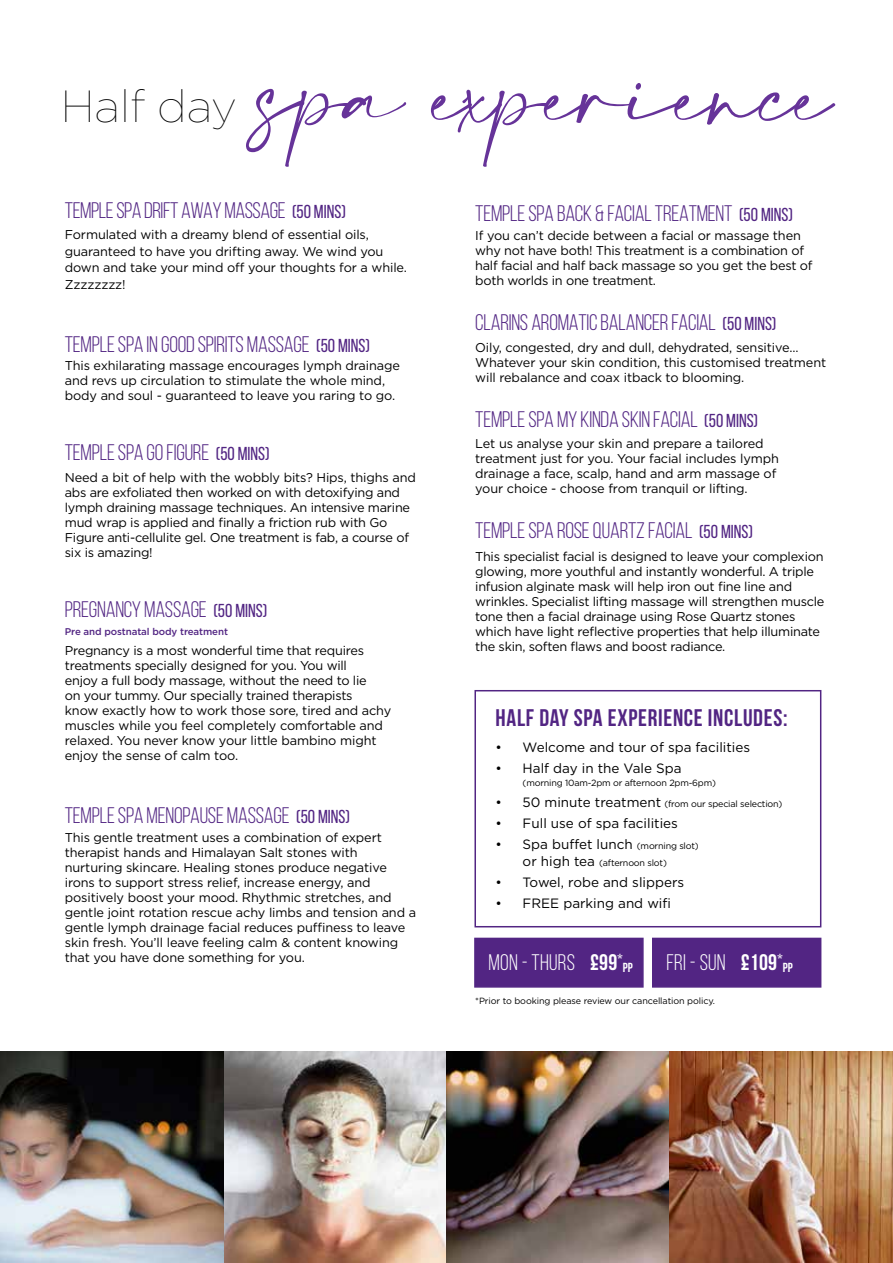
<style>
.page{position:relative;width:893px;height:1263px;background:#fff}
.page>*{position:absolute;margin:0;border:0;box-sizing:border-box;transform-origin:0 0}
.t1{font:72px "Amalfi Coast";color:#639}
.t2{font:700 24px "Bebas Neue";letter-spacing:.03em;color:#522583}
.t3{font:22.5px "Bebas Neue";letter-spacing:-.01em;color:#522583}
.t4{font:22.5px "Bebas Neue";letter-spacing:.01em;color:#fff}
.t5{font:13.5px "Gotham";color:#000}
.t6{font:700 13.05px "Bebas Neue";color:#fff}
.t7{font:12.75px/15px "Gotham";letter-spacing:-.02em;color:#000}
.t8{font:500 9.75px "Gotham";letter-spacing:-.01em;color:#522583}
.t9{font:9px "Gotham";letter-spacing:-.02em;color:#000}
.s1{font-family:"Gotham";font-weight:100;font-size:45px;color:#000}
.s2{font-size:18.75px}
.s3{font-size:13.5px}
.s4{font-size:9px}
.s5{font-weight:700}
</style>
<div class="page">
<img style="left:0;top:1051px;width:893px;height:212px">
<div style="left:474px;top:690px;width:347px;height:237px;border:2px solid #522583"></div>
<div style="left:474px;top:938px;width:170px;height:50px;background:#522583;border:2px solid #522583"></div>
<div style="left:652px;top:938px;width:169px;height:50px;background:#522583;border:2px solid #522583"></div>
<h1 class="t1" style="left:61px;top:55px;width:773px"><span class="s1">Half day</span> spa experience</h1>
<h3 class="t3" style="left:65px;top:198px;width:283px">TEMPLE SPA DRIFT AWAY MASSAGE <span class="s2">(50 MINS)</span></h3>
<p class="t7" style="left:65px;top:226px;width:344px;line-height:16.5px">Formulated with a dreamy blend of essential oils, guaranteed to have you drifting away. We wind you down and take your mind off your thoughts for a while.<br>Zzzzzzzz!</p>
<h3 class="t3" style="left:65px;top:332px;width:307px">TEMPLE SPA IN GOOD SPIRITS MASSAGE <span class="s2">(50 MINS)</span></h3>
<p class="t7" style="left:65px;top:358px;width:337px">This exhilarating massage encourages lymph drainage and revs up circulation to stimulate the whole mind, body and soul - guaranteed to leave you raring to go.</p>
<h3 class="t3" style="left:65px;top:441px;width:206px">TEMPLE SPA GO FIGURE <span class="s2">(50 MINS)</span></h3>
<p class="t7" style="left:65px;top:470px;width:353px">Need a bit of help with the wobbly bits? Hips, thighs and abs are exfoliated then worked on with detoxifying and lymph draining massage techniques. An intensive marine mud wrap is applied and finally a friction rub with Go Figure anti-cellulite gel. One treatment is fab, a course of six is amazing!</p>
<h3 class="t3" style="left:65px;top:597px;width:204px">PREGNANCY MASSAGE <span class="s2">(50 MINS)</span></h3>
<p class="t8" style="left:65px;top:625px;width:165px">Pre and postnatal body treatment</p>
<p class="t7" style="left:65px;top:643px;width:328px">Pregnancy is a most wonderful time that requires treatments specially designed for you. You will<br>enjoy a full body massage, without the need to lie<br>on your tummy. Our specially trained therapists<br>know exactly how to work those sore, tired and achy muscles while you feel completely comfortable and relaxed. You never know your little bambino might enjoy the sense of calm too.</p>
<h3 class="t3" style="left:65px;top:803px;width:287px">TEMPLE SPA MENOPAUSE MASSAGE <span class="s2">(50 MINS)</span></h3>
<p class="t7" style="left:65px;top:829px;width:353px">This gentle treatment uses a combination of expert therapist hands and Himalayan Salt stones with nurturing skincare. Healing stones produce negative irons to support stress relief, increase energy, and positively boost your mood. Rhythmic stretches, and gentle joint rotation rescue achy limbs and tension and a gentle lymph drainage facial reduces puffiness to leave skin fresh. You’ll leave feeling calm &amp; content knowing that you have done something for you.</p>
<h3 class="t3" style="left:475px;top:202px;width:319px">TEMPLE SPA BACK &amp; FACIAL TREATMENT <span class="s2">(50 MINS)</span></h3>
<p class="t7" style="left:475px;top:228px;width:339px">If you can’t decide between a facial or massage then why not have both! This treatment is a combination of half facial and half back massage so you get the best of both worlds in one treatment.</p>
<h3 class="t3" style="left:475px;top:310px;width:303px">CLARINS AROMATIC BALANCER FACIAL <span class="s2">(50 MINS)</span></h3>
<p class="t7" style="left:475px;top:339px;width:352px">Oily, congested, dry and dull, dehydrated, sensitive...<br>Whatever your skin condition, this customised treatment will rebalance and coax itback to blooming.</p>
<h3 class="t3" style="left:475px;top:407px;width:284px">TEMPLE SPA MY KINDA SKIN FACIAL <span class="s2">(50 MINS)</span></h3>
<p class="t7" style="left:475px;top:436px;width:305px">Let us analyse your skin and prepare a tailored treatment just for you. Your facial includes lymph drainage a face, scalp, hand and arm massage of your choice - choose from tranquil or lifting.</p>
<h3 class="t3" style="left:475px;top:518px;width:279px">TEMPLE SPA ROSE QUARTZ FACIAL <span class="s2">(50 MINS)</span></h3>
<p class="t7" style="left:475px;top:549px;width:351px">This specialist facial is designed to leave your complexion glowing, more youthful and instantly wonderful. A triple infusion alginate mask will help iron out fine line and wrinkles. Specialist lifting massage will strengthen muscle tone then a facial drainage using Rose Quartz stones which have light reflective properties that help illuminate the skin, soften flaws and boost radiance.</p>
<h2 class="t2" style="left:496px;top:705px;width:293px">HALF DAY SPA EXPERIENCE INCLUDES:</h2>
<p class="t5" style="left:496px;top:738px;width:256px">• Welcome and tour of spa facilities</p>
<p class="t5" style="left:496px;top:759px;width:187px">• Half day in the Vale Spa</p>
<p class="t9" style="left:523px;top:777px;width:195px">(morning 10am-2pm or afternoon 2pm-6pm)</p>
<p class="t9" style="left:496px;top:798px;width:288px"><span class="s3">• 50 minute treatment</span> (from our special selection)</p>
<p class="t5" style="left:496px;top:815px;width:184px">• Full use of spa facilities</p>
<p class="t5" style="left:496px;top:836px;width:205px">• Spa buffet lunch <span class="s4">(morning slot)</span></p>
<p class="t9" style="left:523px;top:857px;width:146px"><span class="s3">or high tea</span> (afternoon slot)</p>
<p class="t5" style="left:496px;top:873px;width:190px">• Towel, robe and slippers</p>
<p class="t5" style="left:496px;top:894px;width:177px">• FREE parking and wifi</p>
<h3 class="t4" style="left:489px;top:950px;width:136px">MON - THURS <span class="s5">£99</span><sup>*</sup></h3>
<p class="t6" style="left:623px;top:960px;width:12px">PP</p>
<h3 class="t4" style="left:666px;top:950px;width:118px">FRI - SUN <span class="s5">£109</span><sup>*</sup></h3>
<p class="t6" style="left:783px;top:960px;width:12px">PP</p>
<p class="t9" style="left:475px;top:995px;width:241px">*Prior to booking please review our cancellation policy.</p>
</div>
